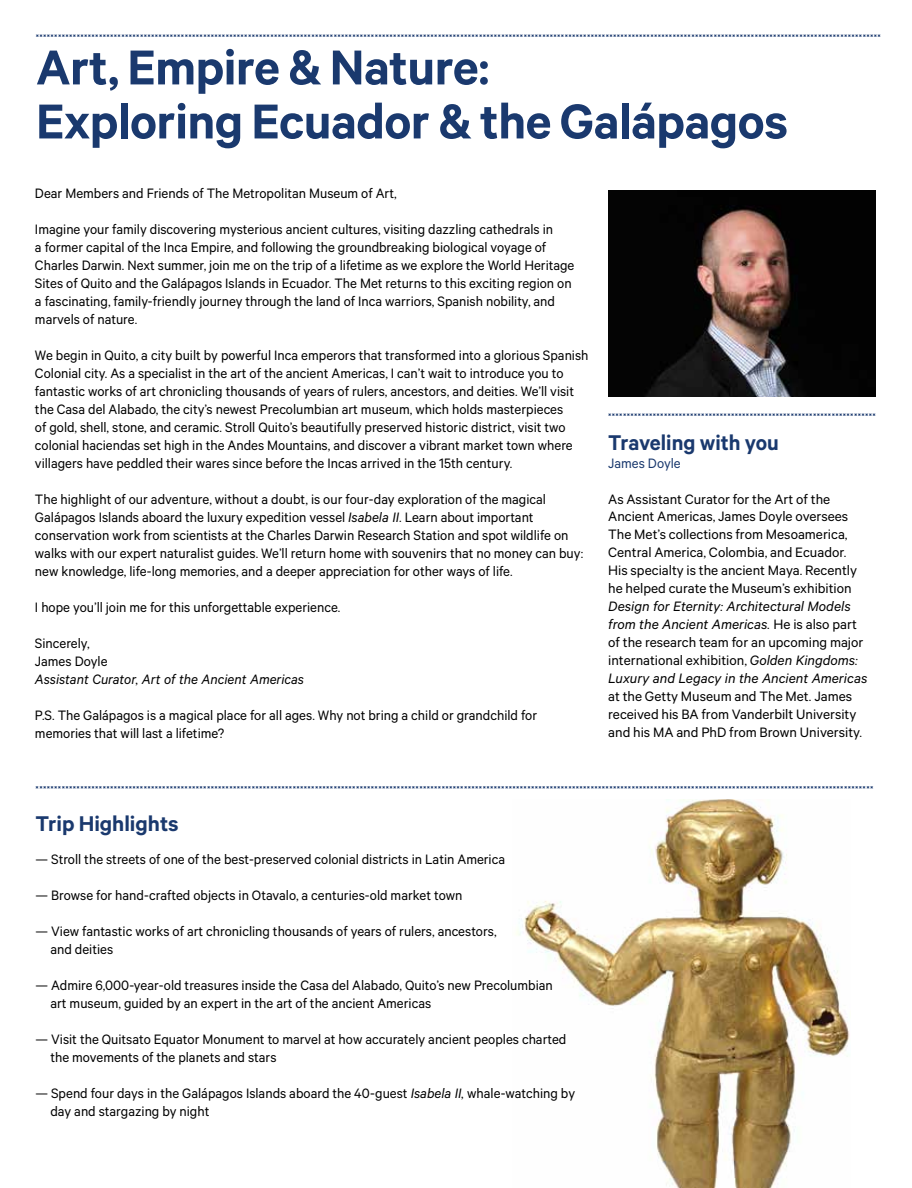
<style>
.page{position:relative;width:912px;height:1188px;background:#fff}
.page>*{position:absolute;margin:0;border:0;box-sizing:border-box;transform-origin:0 0}
.t1{font:600 55.2px/54px "The Met Sans";letter-spacing:-.01em;color:#1a396e}
.t2{font:600 24px "The Met Sans";color:#1a396e}
.t3{font:15.3px/18px "The Met Sans";color:#000}
.t4{font:italic 15.3px/18px "The Met Sans";color:#000}
.t5{font:15.3px "The Met Sans";color:#1a396e}
.s1{font-style:italic}
.s2{font-style:normal}
</style>
<div class="page">
<img style="left:516px;top:799px;width:333px;height:389px">
<img style="left:608px;top:190px;width:267px;height:206px">
<h1 class="t1" style="left:36px;top:39px;width:753px">Art, Empire &amp; Nature:<br>Exploring Ecuador &amp; the Galápagos</h1>
<p class="t3" style="left:35px;top:184px;width:363px">Dear Members and Friends of The Metropolitan Museum of Art,</p>
<p class="t3" style="left:35px;top:220px;width:540px">Imagine your family discovering mysterious ancient cultures, visiting dazzling cathedrals in<br>a former capital of the Inca Empire, and following the groundbreaking biological voyage of Charles Darwin. Next summer, join me on the trip of a lifetime as we explore the World Heritage Sites of Quito and the Galápagos Islands in Ecuador. The Met returns to this exciting region on a fascinating, family-friendly journey through the land of Inca warriors, Spanish nobility, and marvels of nature.</p>
<p class="t3" style="left:35px;top:346px;width:555px">We begin in Quito, a city built by powerful Inca emperors that transformed into a glorious Spanish Colonial city. As a specialist in the art of the ancient Americas, I can’t wait to introduce you to fantastic works of art chronicling thousands of years of rulers, ancestors, and deities. We’ll visit the Casa del Alabado, the city’s newest Precolumbian art museum, which holds masterpieces<br>of gold, shell, stone, and ceramic. Stroll Quito’s beautifully preserved historic district, visit two colonial haciendas set high in the Andes Mountains, and discover a vibrant market town where villagers have peddled their wares since before the Incas arrived in the 15th century.</p>
<p class="t3" style="left:35px;top:490px;width:549px">The highlight of our adventure, without a doubt, is our four-day exploration of the magical Galápagos Islands aboard the luxury expedition vessel <span class="s1">Isabela II</span>. Learn about important conservation work from scientists at the Charles Darwin Research Station and spot wildlife on walks with our expert naturalist guides. We’ll return home with souvenirs that no money can buy: new knowledge, life-long memories, and a deeper appreciation for other ways of life.</p>
<p class="t3" style="left:35px;top:598px;width:307px">I hope you’ll join me for this unforgettable experience.</p>
<p class="t3" style="left:35px;top:634px;width:74px">Sincerely,<br>James Doyle</p>
<p class="t4" style="left:35px;top:670px;width:270px">Assistant Curator, Art of the Ancient Americas</p>
<p class="t3" style="left:35px;top:706px;width:503px">P.S. The Galápagos is a magical place for all ages. Why not bring a child or grandchild for memories that will last a lifetime?</p>
<h2 class="t2" style="left:608px;top:428px;width:172px">Traveling with you</h2>
<p class="t5" style="left:608px;top:454px;width:74px">James Doyle</p>
<p class="t3" style="left:608px;top:490px;width:250px">As Assistant Curator for the Art of the Ancient Americas, James Doyle oversees The Met’s collections from Mesoamerica, Central America, Colombia, and Ecuador.<br>His specialty is the ancient Maya. Recently he helped curate the Museum’s exhibition</p>
<p class="t4" style="left:608px;top:597px;width:260px">Design for Eternity: Architectural Models from the Ancient Americas. <span class="s2">He is also part of the research team for an upcoming major international exhibition,</span> Golden Kingdoms:<br>Luxury and Legacy in the Ancient Americas</p>
<p class="t3" style="left:608px;top:687px;width:255px">at the Getty Museum and The Met. James received his BA from Vanderbilt University and his MA and PhD from Brown University.</p>
<h2 class="t2" style="left:35px;top:809px;width:145px">Trip Highlights</h2>
<p class="t3" style="left:35px;top:850px;width:471px">— Stroll the streets of one of the best-preserved colonial districts in Latin America</p>
<p class="t3" style="left:35px;top:886px;width:428px">— Browse for hand-crafted objects in Otavalo, a centuries-old market town</p>
<p class="t3" style="left:50px;top:922px;width:447px;text-indent:-15px">— View fantastic works of art chronicling thousands of years of rulers, ancestors, and deities</p>
<p class="t3" style="left:50px;top:976px;width:504px;text-indent:-15px">— Admire 6,000-year-old treasures inside the Casa del Alabado, Quito’s new Precolumbian art museum, guided by an expert in the art of the ancient Americas</p>
<p class="t3" style="left:50px;top:1030px;width:517px;text-indent:-15px">— Visit the Quitsato Equator Monument to marvel at how accurately ancient peoples charted the movements of the planets and stars</p>
<p class="t3" style="left:50px;top:1084px;width:526px;text-indent:-15px">— Spend four days in the Galápagos Islands aboard the 40-guest <span class="s1">Isabela II,</span> whale-watching by day and stargazing by night</p>
</div>
